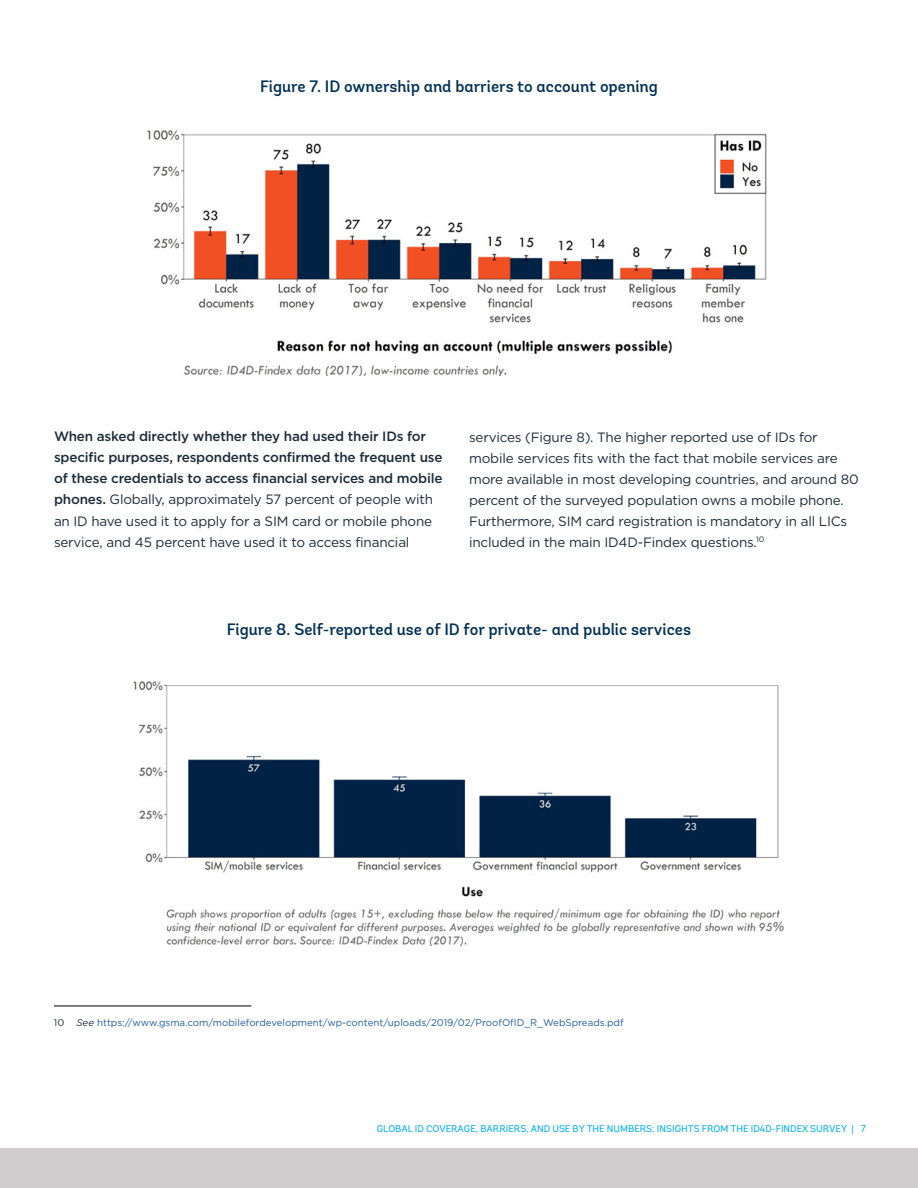
<style>
.page{position:relative;width:918px;height:1188px;background:#fff}
.page>*{position:absolute;margin:0;border:0;box-sizing:border-box;transform-origin:0 0}
.t1{font:500 16.5px "Andes";color:#002f54}
.t2{font:500 13.5px/21px "Gotham";letter-spacing:-.015em;color:#1c2b39}
.t3{font:13.5px/21px "Gotham";letter-spacing:-.015em;color:#1c2b39}
.t4{font:9.75px "Gotham";color:#215e9e}
.t5{font:9.75px "Andes";color:#00aeef}
.s1{font-weight:400}
.s2{color:#1c2b39}
.s3{font-style:italic;color:#1c2b39}
</style>
<div class="page">
<div style="left:0;top:1148px;width:918px;height:40px;background:#cfcdcd"></div>
<hr style="left:54px;top:1006px;width:197px;height:1px;background:#000">
<img style="left:133px;top:681px;width:651px;height:265px">
<img style="left:147px;top:130px;width:620px;height:246px">
<p class="t1" style="left:260px;top:76px;width:399px">Figure 7. ID ownership and barriers to account opening</p>
<p class="t2" style="left:54px;top:426px;width:390px">When asked directly whether they had used their IDs for specific purposes, respondents confirmed the frequent use of these credentials to access financial services and mobile phones. <span class="s1">Globally, approximately 57 percent of people with an ID have used it to apply for a SIM card or mobile phone service, and 45 percent have used it to access financial</span></p>
<p class="t3" style="left:469px;top:426px;width:391px">services (Figure 8). The higher reported use of IDs for mobile services fits with the fact that mobile services are more available in most developing countries, and around 80 percent of the surveyed population owns a mobile phone.<br>Furthermore, SIM card registration is mandatory in all LICs included in the main ID4D-Findex questions.<sup>10</sup></p>
<p class="t1" style="left:227px;top:619px;width:466px">Figure 8. Self-reported use of ID for private- and public services</p>
<p class="t4" style="left:54px;top:1016px;width:571px"><span class="s2">10</span> <span class="s3">See</span> https://www.gsma.com/mobilefordevelopment/wp-content/uploads/2019/02/ProofOfID_R_WebSpreads.pdf</p>
<p class="t5" style="left:377px;top:1123px;width:490px">GLOBAL ID COVERAGE, BARRIERS, AND USE BY THE NUMBERS: INSIGHTS FROM THE ID4D-FINDEX SURVEY | 7</p>
</div>
